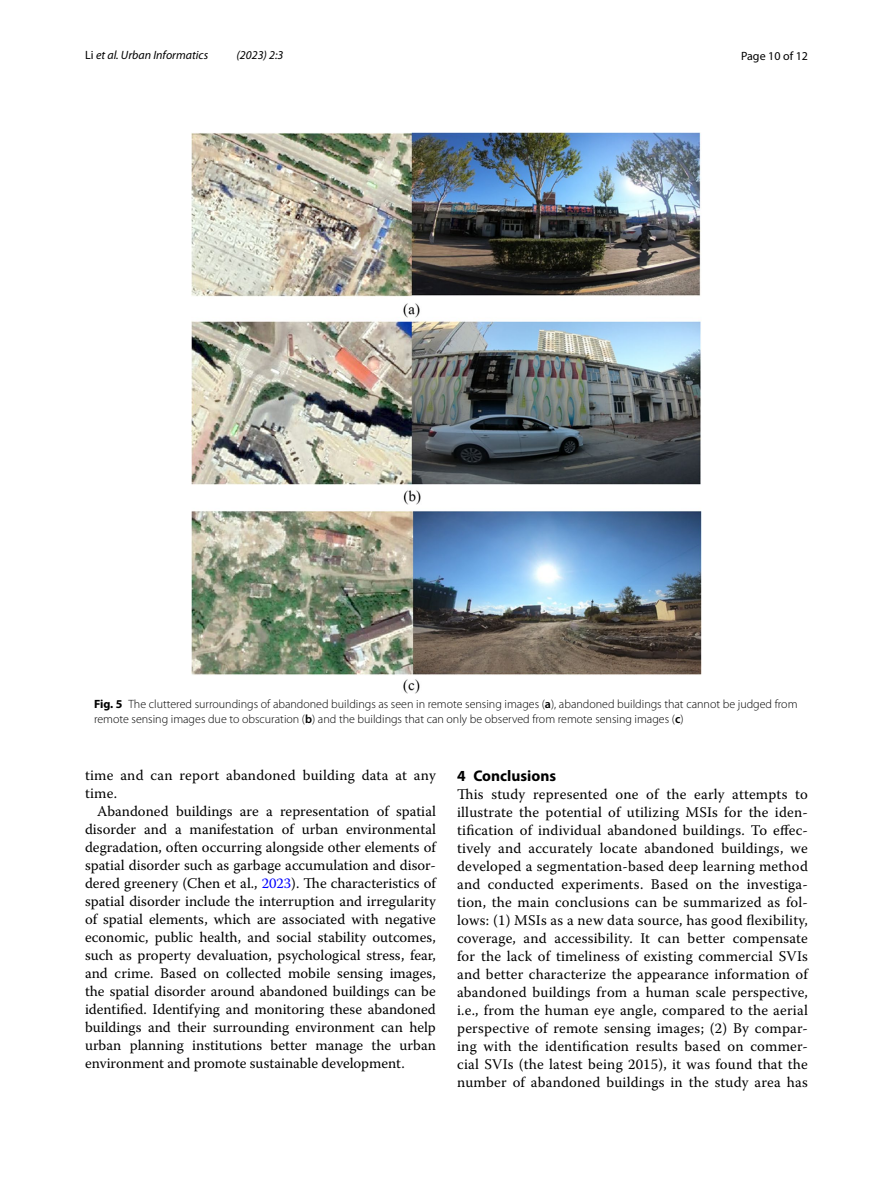
<style>
.page{position:relative;width:893px;height:1187px;background:#fff}
.page>*{position:absolute;margin:0;border:0;box-sizing:border-box;transform-origin:0 0}
.t1{font:700 15.45px "Myriad Pro";color:#000}
.t2{font:14.7px/18px "Warnock Pro";letter-spacing:.015em;color:#000;text-align:justify}
.t3{font:300 12px/15px "Myriad Pro";color:#000}
.t4{font:italic 12px "Myriad Pro";color:#000}
.t5{font:12px "Myriad Pro";color:#000}
.s1{font-style:normal}
.s2{font-weight:700}
.s3{font-weight:600}
.s4{color:#00f}
</style>
<div class="page">
<img style="left:191px;top:133px;width:511px;height:560px">
<p class="t4" style="left:85px;top:48px;width:125px"><span class="s1">Li</span> et al. Urban Informatics</p>
<p class="t4" style="left:237px;top:48px;width:48px">(2023) 2:3</p>
<p class="t5" style="left:741px;top:48px;width:68px">Page 10 of 12</p>
<p class="t3" style="left:94px;top:697px;width:705px"><span class="s2">Fig. 5</span> The cluttered surroundings of abandoned buildings as seen in remote sensing images (<span class="s3">a</span>), abandoned buildings that cannot be judged from remote sensing images due to obscuration (<span class="s3">b</span>) and the buildings that can only be observed from remote sensing images (<span class="s3">c</span>)</p>
<p class="t2" style="left:85px;top:766px;width:352px">time and can report abandoned building data at any time.</p>
<p class="t2" style="left:85px;top:802px;width:352px;text-indent:12px">Abandoned buildings are a representation of spatial disorder and a manifestation of urban environmental degradation, often occurring alongside other elements of spatial disorder such as garbage accumulation and disor&shy;dered greenery (Chen et al., <span class="s4">2023</span>). The characteristics of spatial disorder include the interruption and irregularity of spatial elements, which are associated with negative economic, public health, and social stability outcomes, such as property devaluation, psychological stress, fear, and crime. Based on collected mobile sensing images, the spatial disorder around abandoned buildings can be identified. Identifying and monitoring these abandoned buildings and their surrounding environment can help urban planning institutions better manage the urban environment and promote sustainable development.</p>
<p class="t1" style="left:457px;top:765px;width:101px">4 Conclusions</p>
<p class="t2" style="left:457px;top:785px;width:352px">This study represented one of the early attempts to illustrate the potential of utilizing MSIs for the iden&shy;tification of individual abandoned buildings. To effec&shy;tively and accurately locate abandoned buildings, we developed a segmentation-based deep learning method and conducted experiments. Based on the investiga&shy;tion, the main conclusions can be summarized as fol&shy;lows: (1) MSIs as a new data source, has good flexibility, coverage, and accessibility. It can better compensate for the lack of timeliness of existing commercial SVIs and better characterize the appearance information of abandoned buildings from a human scale perspective, i.e., from the human eye angle, compared to the aerial perspective of remote sensing images; (2) By compar&shy;ing with the identification results based on commer&shy;cial SVIs (the latest being 2015), it was found that the number of abandoned buildings in the study area has</p>
</div>
